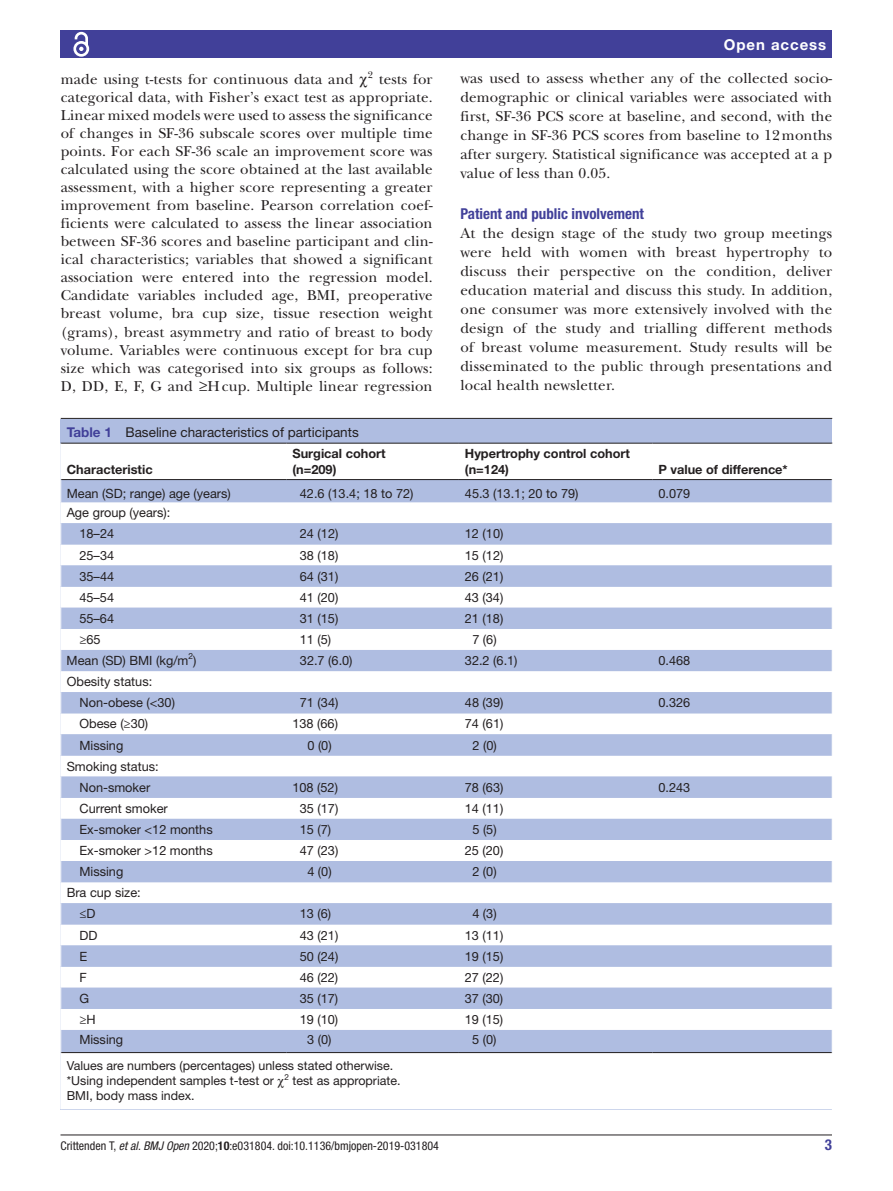
<style>
.page{position:relative;width:893px;height:1191px;background:#fff}
.page>*{position:absolute;margin:0;border:0;box-sizing:border-box;transform-origin:0 0}
.t1{font:15px/18px "New Baskerville";letter-spacing:.01em;color:#231f20;text-align:justify}
.t2{font:700 condensed 15px "Helvetica Neue LT Std";color:#414099}
.t3{font:700 15px "Helvetica Neue LT Std";letter-spacing:.065em;color:#fff}
.t4{font:13.5px "Helvetica Neue LT Std";color:#231f20}
.t5{font:12.75px/21.1px "Helvetica Neue LT Std";color:#231f20}
.t6{font:700 12.75px/15.3px "Helvetica Neue LT Std";color:#231f20}
.t7{font:12.45px/15px "Helvetica Neue LT Std";color:#231f20}
.t8{font:condensed 12px "Helvetica Neue LT Std";color:#231f20}
.t9{font:9.9px "New Baskerville";color:#231f20}
.t10{font:8.25px "Helvetica Neue LT Std";color:#231f20}
.s1{font-weight:700;color:#414099}
.s2{font-style:italic}
.s3{font-weight:700}
</style>
<div class="page">
<hr style="left:61px;top:1134px;width:771px;height:1px;background:#231f20">
<div style="left:61px;top:31px;width:771px;height:27px;background:#414099"></div>
<svg style="left:73px;top:31px;width:17px;height:26px"></svg>
<div style="left:61px;top:419px;width:771px;height:690px;background:#afbde1"></div>
<hr style="left:61px;top:418px;width:771px;height:1px;background:#231f20">
<div style="left:61px;top:444px;width:771px;height:665px;background:#fff"></div>
<svg style="left:61px;top:480px;width:771px;height:572px"></svg>
<hr style="left:61px;top:443px;width:225px;height:1px;background:#231f20">
<hr style="left:61px;top:479px;width:225px;height:1px;background:#231f20">
<hr style="left:286px;top:443px;width:173px;height:1px;background:#231f20">
<hr style="left:286px;top:479px;width:173px;height:1px;background:#231f20">
<hr style="left:459px;top:443px;width:193px;height:1px;background:#231f20">
<hr style="left:459px;top:479px;width:193px;height:1px;background:#231f20">
<hr style="left:652px;top:443px;width:180px;height:1px;background:#231f20">
<hr style="left:652px;top:479px;width:180px;height:1px;background:#231f20">
<hr style="left:286px;top:1052px;width:173px;height:1px;background:#231f20">
<hr style="left:459px;top:1052px;width:193px;height:1px;background:#231f20">
<hr style="left:652px;top:1052px;width:180px;height:1px;background:#231f20">
<hr style="left:61px;top:1052px;width:225px;height:1px;background:#231f20">
<svg style="left:60px;top:479px;width:1px;height:573px"></svg>
<hr style="left:67px;top:1069px;width:765px;height:2px;background:#fff">
<hr style="left:67px;top:1084px;width:765px;height:2px;background:#fff">
<hr style="left:67px;top:1099px;width:765px;height:2px;background:#fff">
<svg style="left:278px;top:1079px;width:6px;height:9px"></svg>
<p class="t3" style="left:724px;top:35px;width:104px">Open access</p>
<p class="t1" style="left:61px;top:71px;width:294px">made using t-tests for continuous data and</p>
<p class="t9" style="left:368px;top:69px;width:7px">2</p>
<p class="t1" style="left:61px;top:71px;width:373px;text-indent:318px">tests for categorical data, with Fisher’s exact test as appropriate.<br>Linear mixed models were used to assess the significance of changes in SF-36 subscale scores over multiple time points. For each SF-36 scale an improvement score was calculated using the score obtained at the last available assessment, with a higher score representing a greater improvement from baseline. Pearson correlation coef&shy;ficients were calculated to assess the linear association between SF-36 scores and baseline participant and clin&shy;ical characteristics; variables that showed a significant association were entered into the regression model.<br>Candidate variables included age, BMI, preoperative breast volume, bra cup size, tissue resection weight (grams), breast asymmetry and ratio of breast to body volume. Variables were continuous except for bra cup size which was categorised into six groups as follows:<br>D, DD, E, F, G and ≥H cup. Multiple linear regression</p>
<p class="t1" style="left:460px;top:69px;width:373px;line-height:19px">was used to assess whether any of the collected socio&shy;demographic or clinical variables were associated with first, SF-36 PCS score at baseline, and second, with the change in SF-36 PCS scores from baseline to 12 months after surgery. Statistical significance was accepted at a p value of less than 0.05.</p>
<p class="t2" style="left:460px;top:205px;width:185px">Patient and public involvement</p>
<p class="t1" style="left:460px;top:224px;width:373px;line-height:19px">At the design stage of the study two group meetings were held with women with breast hypertrophy to discuss their perspective on the condition, deliver education material and discuss this study. In addition, one consumer was more extensively involved with the design of the study and trialling different methods of breast volume measurement. Study results will be disseminated to the public through presentations and local health newsletter.</p>
<p class="t4" style="left:67px;top:424px;width:293px"><span class="s1">Table 1</span> Baseline characteristics of participants</p>
<p class="t6" style="left:67px;top:461px;width:87px">Characteristic</p>
<p class="t6" style="left:292px;top:446px;width:95px">Surgical cohort (n=209)</p>
<p class="t6" style="left:465px;top:446px;width:167px">Hypertrophy control cohort (n=124)</p>
<p class="t6" style="left:658px;top:461px;width:131px">P value of difference*</p>
<p class="t5" style="left:67px;top:482px;width:166px">Mean (SD; range) age (years)</p>
<p class="t5" style="left:300px;top:482px;width:115px">42.6 (13.4; 18 to 72)</p>
<p class="t5" style="left:465px;top:482px;width:115px">45.3 (13.1; 20 to 79)</p>
<p class="t5" style="left:658px;top:482px;width:33px">0.079</p>
<p class="t5" style="left:79px;top:502px;width:92px;text-indent:-13px">Age group (years):<br>18–24</p>
<p class="t5" style="left:300px;top:523px;width:40px">24 (12)</p>
<p class="t5" style="left:465px;top:523px;width:40px">12 (10)</p>
<p class="t5" style="left:79px;top:544px;width:36px">25–34</p>
<p class="t5" style="left:300px;top:544px;width:40px">38 (18)</p>
<p class="t5" style="left:465px;top:544px;width:40px">15 (12)</p>
<p class="t5" style="left:79px;top:565px;width:36px">35–44</p>
<p class="t5" style="left:300px;top:565px;width:40px">64 (31)</p>
<p class="t5" style="left:465px;top:565px;width:40px">26 (21)</p>
<p class="t5" style="left:79px;top:586px;width:36px">45–54</p>
<p class="t5" style="left:300px;top:586px;width:40px">41 (20)</p>
<p class="t5" style="left:465px;top:586px;width:40px">43 (34)</p>
<p class="t5" style="left:79px;top:607px;width:36px">55–64</p>
<p class="t5" style="left:300px;top:607px;width:40px">31 (15)</p>
<p class="t5" style="left:465px;top:607px;width:40px">21 (18)</p>
<p class="t5" style="left:79px;top:628px;width:23px">≥65</p>
<p class="t5" style="left:300px;top:628px;width:33px">11 (5)</p>
<p class="t5" style="left:472px;top:628px;width:26px">7 (6)</p>
<p class="t5" style="left:67px;top:650px;width:131px">Mean (SD) BMI (kg/m<sup>2</sup>)</p>
<p class="t5" style="left:300px;top:650px;width:54px">32.7 (6.0)</p>
<p class="t5" style="left:465px;top:650px;width:54px">32.2 (6.1)</p>
<p class="t5" style="left:658px;top:650px;width:33px">0.468</p>
<p class="t5" style="left:79px;top:671px;width:97px;text-indent:-13px">Obesity status:<br>Non-obese (&lt;30)</p>
<p class="t5" style="left:300px;top:692px;width:40px">71 (34)</p>
<p class="t5" style="left:465px;top:692px;width:40px">48 (39)</p>
<p class="t5" style="left:658px;top:692px;width:33px">0.326</p>
<p class="t5" style="left:79px;top:713px;width:70px">Obese (≥30)</p>
<p class="t5" style="left:292px;top:713px;width:47px">138 (66)</p>
<p class="t5" style="left:465px;top:713px;width:40px">74 (61)</p>
<p class="t5" style="left:79px;top:734px;width:45px">Missing</p>
<p class="t5" style="left:307px;top:734px;width:26px">0 (0)</p>
<p class="t5" style="left:472px;top:734px;width:26px">2 (0)</p>
<p class="t5" style="left:67px;top:755px;width:94px;text-align:center">Smoking status:<br>Non-smoker</p>
<p class="t5" style="left:292px;top:776px;width:47px">108 (52)</p>
<p class="t5" style="left:465px;top:776px;width:40px">78 (63)</p>
<p class="t5" style="left:658px;top:776px;width:33px">0.243</p>
<p class="t5" style="left:79px;top:797px;width:90px">Current smoker</p>
<p class="t5" style="left:300px;top:797px;width:40px">35 (17)</p>
<p class="t5" style="left:465px;top:797px;width:40px">14 (11)</p>
<p class="t5" style="left:79px;top:818px;width:135px">Ex-smoker &lt;12 months</p>
<p class="t5" style="left:300px;top:818px;width:33px">15 (7)</p>
<p class="t5" style="left:472px;top:818px;width:26px">5 (5)</p>
<p class="t5" style="left:79px;top:839px;width:135px">Ex-smoker &gt;12 months</p>
<p class="t5" style="left:300px;top:839px;width:40px">47 (23)</p>
<p class="t5" style="left:465px;top:839px;width:40px">25 (20)</p>
<p class="t5" style="left:79px;top:861px;width:45px">Missing</p>
<p class="t5" style="left:307px;top:861px;width:26px">4 (0)</p>
<p class="t5" style="left:472px;top:861px;width:26px">2 (0)</p>
<p class="t5" style="left:79px;top:882px;width:63px;text-indent:-13px">Bra cup size: ≤D</p>
<p class="t5" style="left:300px;top:903px;width:33px">13 (6)</p>
<p class="t5" style="left:472px;top:903px;width:26px">4 (3)</p>
<p class="t5" style="left:79px;top:924px;width:19px">DD</p>
<p class="t5" style="left:300px;top:924px;width:40px">43 (21)</p>
<p class="t5" style="left:465px;top:924px;width:40px">13 (11)</p>
<p class="t5" style="left:79px;top:945px;width:9px">E</p>
<p class="t5" style="left:300px;top:945px;width:40px">50 (24)</p>
<p class="t5" style="left:465px;top:945px;width:40px">19 (15)</p>
<p class="t5" style="left:79px;top:966px;width:9px">F</p>
<p class="t5" style="left:300px;top:966px;width:40px">46 (22)</p>
<p class="t5" style="left:465px;top:966px;width:40px">27 (22)</p>
<p class="t5" style="left:79px;top:987px;width:11px">G</p>
<p class="t5" style="left:300px;top:987px;width:40px">35 (17)</p>
<p class="t5" style="left:465px;top:987px;width:40px">37 (30)</p>
<p class="t5" style="left:79px;top:1008px;width:18px">≥H</p>
<p class="t5" style="left:300px;top:1008px;width:40px">19 (10)</p>
<p class="t5" style="left:465px;top:1008px;width:40px">19 (15)</p>
<p class="t5" style="left:79px;top:1028px;width:45px">Missing</p>
<p class="t5" style="left:307px;top:1028px;width:26px">3 (0)</p>
<p class="t5" style="left:472px;top:1028px;width:26px">5 (0)</p>
<p class="t7" style="left:67px;top:1058px;width:328px">Values are numbers (percentages) unless stated otherwise. *Using independent samples t-test or</p>
<p class="t10" style="left:284px;top:1072px;width:6px">2</p>
<p class="t7" style="left:292px;top:1073px;width:110px">test as appropriate.</p>
<p class="t7" style="left:67px;top:1088px;width:129px">BMI, body mass index.</p>
<p class="t8" style="left:61px;top:1138px;width:380px">Crittenden T, <span class="s2">et al</span>. <span class="s2">BMJ Open</span> 2020;<span class="s3">10</span>:e031804. doi:10.1136/bmjopen-2019-031804</p>
<p class="t2" style="left:825px;top:1135px;width:9px">3</p>
</div>
